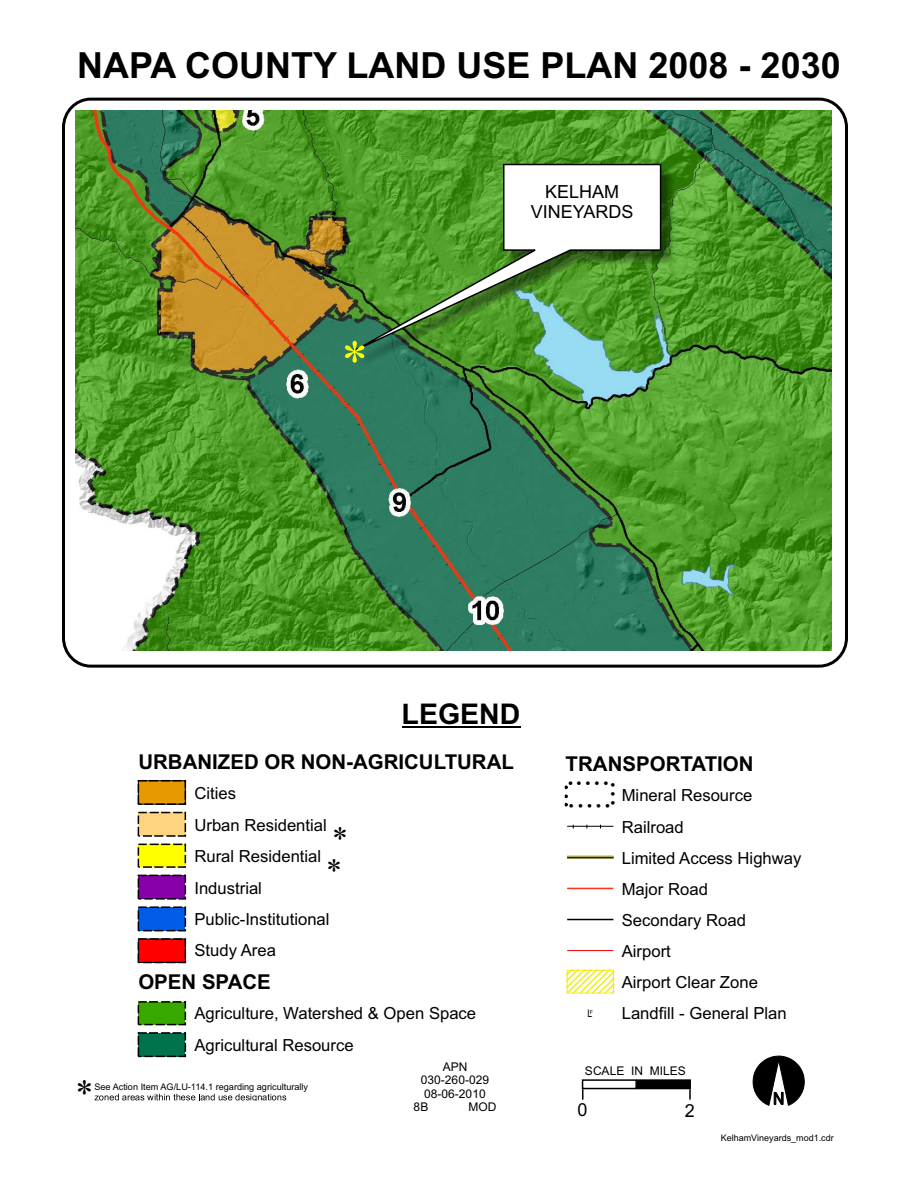
<style>
.page{position:relative;width:918px;height:1188px;background:#fff}
.page>*{position:absolute;margin:0;border:0;box-sizing:border-box;transform-origin:0 0}
.t1{font:54px "Times New Roman";color:#ff0}
.t2{font:700 36px "Arial";color:#000}
.t3{font:36px "Times New Roman";color:#000}
.t4{font:31.8px "Times New Roman";color:#000}
.t5{font:700 28.5px "Arial";color:#000}
.t6{font:700 20.4px "Arial";color:#000}
.t7{font:18px/20.1px "Arial";color:#000;text-align:center}
.t8{font:16.65px/31.5px "Arial";color:#000}
.t9{font:12px "Arial";color:#000}
.t10{font:10.65px "Arial Narrow";color:#000}
.t11{font:9.15px "Arial";color:#000}
.t12{font:9px "Arial";color:#000}
.t13{font:5.25px "ESRI Default Marker";color:#000}
</style>
<div class="page">
<div style="left:62px;top:98px;width:786px;height:570px;border:3px solid #000;border-radius:28px"></div>
<hr style="left:402px;top:726px;width:118px;height:2px;background:#000">
<div style="left:582px;top:1079px;width:55px;height:10px;background:#fff;border:2px solid #000"></div>
<div style="left:637px;top:1079px;width:54px;height:10px;background:#000;border:2px solid #000"></div>
<svg style="left:689px;top:1089px;width:2px;height:11px"></svg>
<svg style="left:753px;top:1056px;width:52px;height:50px"></svg>
<svg style="left:137px;top:779px;width:50px;height:121px"></svg>
<svg style="left:138px;top:906px;width:49px;height:58px"></svg>
<svg style="left:137px;top:1001px;width:50px;height:57px"></svg>
<svg style="left:565px;top:795px;width:3px;height:12px"></svg>
<svg style="left:565px;top:785px;width:3px;height:4px"></svg>
<svg style="left:565px;top:969px;width:50px;height:25px"></svg>
<hr style="left:567px;top:950px;width:46px;height:1px;background:#e60000">
<hr style="left:567px;top:919px;width:46px;height:1px;background:#000">
<hr style="left:567px;top:888px;width:46px;height:1px;background:#fa3312">
<hr style="left:567px;top:856px;width:46px;height:3px;background:#000">
<hr style="left:567px;top:856px;width:46px;height:2px;background:#fffa87">
<hr style="left:567px;top:857px;width:46px;height:1px;background:#000">
<hr style="left:567px;top:826px;width:46px;height:1px;background:#000">
<svg style="left:95px;top:1094px;width:191px;height:7px"></svg>
<img style="left:76px;top:110px;width:756px;height:540px">
<img style="left:662px;top:168px;width:13px;height:197px">
<svg style="left:318px;top:163px;width:344px;height:206px"></svg>
<h2 class="t2" style="left:77px;top:52px;width:765px">NAPA COUNTY LAND USE PLAN 2008 - 2030</h2>
<h1 class="t1" style="left:341px;top:341px;width:28px">*</h1>
<p class="t7" style="left:531px;top:184px;width:104px">KELHAM<br>VINEYARDS</p>
<h3 class="t5" style="left:402px;top:703px;width:120px">LEGEND</h3>
<p class="t6" style="left:138px;top:754px;width:377px">URBANIZED OR NON-AGRICULTURAL</p>
<p class="t8" style="left:194px;top:779px;width:137px">Cities<br>Urban Residential<br>Rural Residential<br>Industrial<br>Public-Institutional<br>Study Area</p>
<p class="t6" style="left:138px;top:974px;width:134px">OPEN SPACE</p>
<p class="t8" style="left:194px;top:999px;width:283px">Agriculture, Watershed &amp; Open Space<br>Agricultural Resource</p>
<h3 class="t4" style="left:332px;top:827px;width:17px">*</h3>
<h3 class="t4" style="left:326px;top:859px;width:17px">*</h3>
<h2 class="t3" style="left:75px;top:1080px;width:19px">*</h2>
<p class="t11" style="left:94px;top:1083px;width:215px">See Action Item AG/LU-114.1 regarding agriculturally</p>
<p class="t9" style="left:443px;top:1062px;width:26px">APN</p>
<p class="t9" style="left:421px;top:1076px;width:70px">030-260-029</p>
<p class="t9" style="left:424px;top:1089px;width:63px">08-06-2010</p>
<p class="t9" style="left:414px;top:1102px;width:16px">8B</p>
<p class="t9" style="left:468px;top:1102px;width:29px">MOD</p>
<p class="t6" style="left:566px;top:756px;width:190px">TRANSPORTATION</p>
<p class="t13" style="left:569px;top:782px;width:41px">!!!!!</p>
<p class="t13" style="left:615px;top:783px;width:23px;rotate:90deg">!!!</p>
<p class="t13" style="left:610px;top:808px;width:42px;rotate:-180deg">!!!!!</p>
<p class="t8" style="left:622px;top:780px;width:132px">Mineral Resource</p>
<p class="t8" style="left:622px;top:813px;width:64px">Railroad</p>
<p class="t8" style="left:622px;top:844px;width:181px">Limited Access Highway</p>
<p class="t8" style="left:622px;top:875px;width:88px">Major Road</p>
<p class="t8" style="left:622px;top:906px;width:126px">Secondary Road</p>
<p class="t8" style="left:622px;top:937px;width:51px">Airport</p>
<p class="t8" style="left:622px;top:968px;width:138px">Airport Clear Zone</p>
<p class="t10" style="left:588px;top:1009px;width:7px">L<sup>F</sup></p>
<p class="t8" style="left:622px;top:999px;width:167px">Landfill - General Plan</p>
<p class="t9" style="left:585px;top:1066px;width:102px">SCALE IN MILES</p>
<p class="t7" style="left:577px;top:1101px;width:12px">0</p>
<p class="t7" style="left:685px;top:1102px;width:12px">2</p>
<p class="t12" style="left:721px;top:1134px;width:114px">KelhamVineyards_mod1.cdr</p>
</div>
